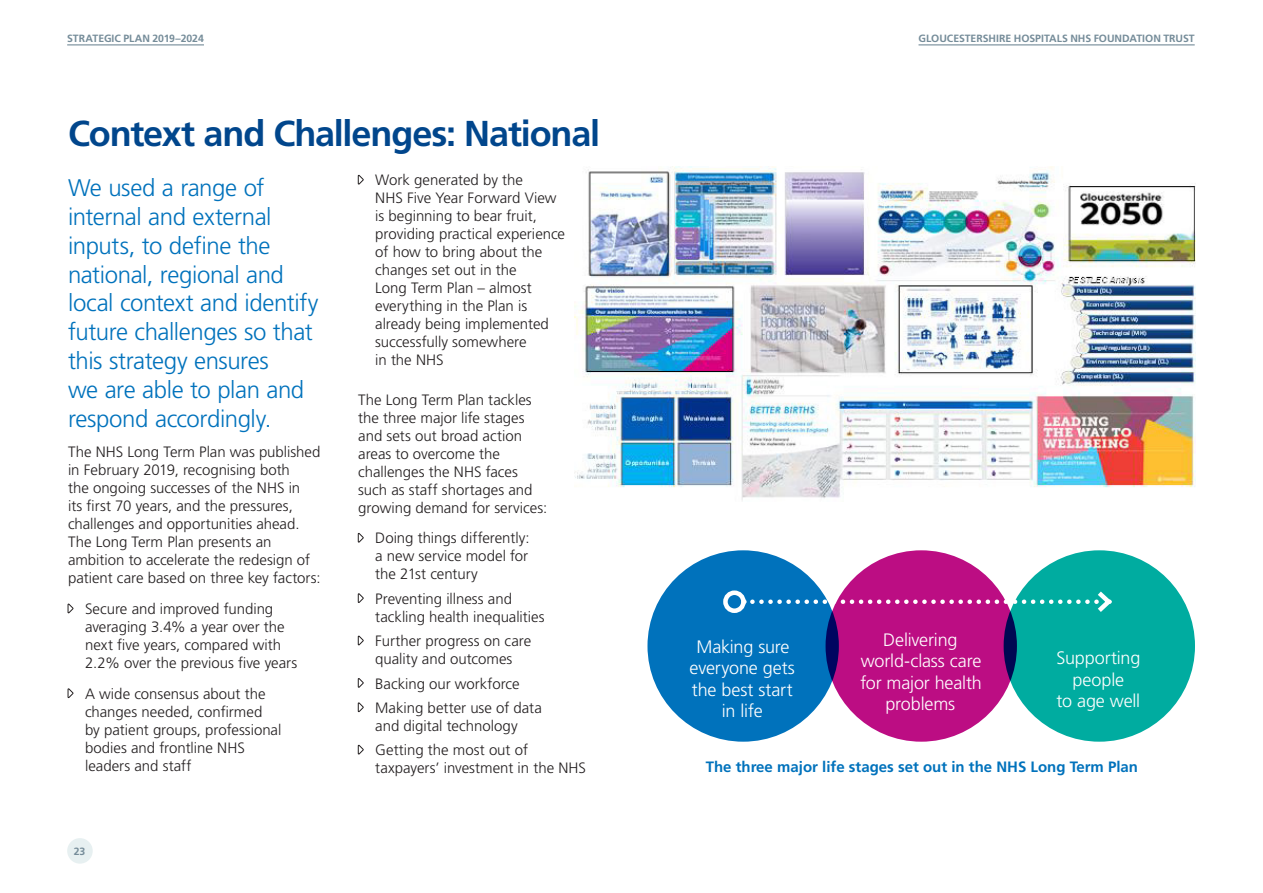
<style>
.page{position:relative;width:1263px;height:893px;background:#fff}
.page>*{position:absolute;margin:0;border:0;box-sizing:border-box;transform-origin:0 0}
.H1__P{font:700 36px "Frutiger LT Std";letter-spacing:-.03em;color:#01468c}
.Body__P{font:300 24px/28.8px "Frutiger LT Std";letter-spacing:-.02em;color:#0072bc}
.t1{font:300 18px/21.6px "Frutiger LT Std";letter-spacing:-.01em;color:#fff;text-align:center}
.Body__P-2{font:300 15px/18px "Frutiger LT Std";color:#231f20}
.t2{font:700 15px "Frutiger";color:#0072bc}
.t3{font:700 10.5px "Frutiger LT Std";color:#758c99}
</style>
<div class="page">
<hr style="left:67px;top:44px;width:137px;height:1px;background:#758c99">
<div style="left:67px;top:838px;width:26px;height:26px;background:#e7f0f1;border-radius:50%"></div>
<hr style="left:918px;top:44px;width:277px;height:1px;background:#758c99">
<img style="left:575px;top:167px;width:620px;height:334px">
<svg style="left:67px;top:603px;width:7px;height:11px"></svg>
<svg style="left:67px;top:688px;width:7px;height:11px"></svg>
<svg style="left:357px;top:174px;width:7px;height:11px"></svg>
<svg style="left:357px;top:533px;width:7px;height:10px"></svg>
<svg style="left:357px;top:593px;width:7px;height:10px"></svg>
<svg style="left:357px;top:635px;width:7px;height:11px"></svg>
<svg style="left:357px;top:678px;width:7px;height:10px"></svg>
<svg style="left:357px;top:702px;width:7px;height:11px"></svg>
<svg style="left:357px;top:744px;width:7px;height:11px"></svg>
<div style="left:647px;top:550px;width:192px;height:192px;background:#0072bc;border-radius:50%"></div>
<div style="left:1004px;top:550px;width:191px;height:192px;background:#00aca0;border-radius:50%"></div>
<div style="left:825px;top:550px;width:192px;height:192px;background:#bc0d83;border-radius:50%"></div>
<div style="left:723px;top:590px;width:23px;height:23px;border:4px solid #fff;border-radius:50%"></div>
<svg style="left:752px;top:587px;width:360px;height:30px"></svg>
<p class="t3" style="left:67px;top:32px;width:138px">STRATEGIC PLAN 2019–2024</p>
<p class="H1__P" style="left:68px;top:112px;width:534px">Context and Challenges: National</p>
<p class="Body__P" style="left:68px;top:174px;width:252px">We used a range of internal and external inputs, to define the national, regional and local context and identify future challenges so that this strategy ensures<br>we are able to plan and respond accordingly.</p>
<p class="Body__P-2" style="left:68px;top:443px;width:254px">The NHS Long Term Plan was published in February 2019, recognising both<br>the ongoing successes of the NHS in<br>its first 70 years, and the pressures, challenges and opportunities ahead.<br>The Long Term Plan presents an ambition to accelerate the redesign of patient care based on three key factors:</p>
<p class="Body__P-2" style="left:85px;top:600px;width:214px">Secure and improved funding averaging 3.4% a year over the next five years, compared with<br>2.2% over the previous five years</p>
<p class="Body__P-2" style="left:85px;top:685px;width:198px">A wide consensus about the changes needed, confirmed<br>by patient groups, professional bodies and frontline NHS leaders and staff</p>
<p class="Body__P-2" style="left:375px;top:171px;width:191px">Work generated by the<br>NHS Five Year Forward View is beginning to bear fruit, providing practical experience of how to bring about the changes set out in the<br>Long Term Plan – almost everything in the Plan is already being implemented successfully somewhere<br>in the NHS</p>
<p class="Body__P-2" style="left:358px;top:391px;width:190px">The Long Term Plan tackles the three major life stages and sets out broad action areas to overcome the challenges the NHS faces such as staff shortages and growing demand for services:</p>
<p class="Body__P-2" style="left:375px;top:529px;width:156px;text-align:justify">Doing things differently: a new service model for the 21st century</p>
<p class="Body__P-2" style="left:375px;top:590px;width:171px">Preventing illness and tackling health inequalities</p>
<p class="Body__P-2" style="left:375px;top:632px;width:157px">Further progress on care quality and outcomes</p>
<p class="Body__P-2" style="left:375px;top:675px;width:146px">Backing our workforce</p>
<p class="Body__P-2" style="left:375px;top:699px;width:168px">Making better use of data and digital technology</p>
<p class="Body__P-2" style="left:375px;top:741px;width:212px">Getting the most out of taxpayers’ investment in the NHS</p>
<p class="t3" style="left:74px;top:845px;width:13px">23</p>
<p class="t3" style="left:918px;top:32px;width:278px">GLOUCESTERSHIRE HOSPITALS NHS FOUNDATION TRUST</p>
<p class="t1" style="left:860px;top:629px;width:123px">Delivering world-class care for major health problems</p>
<p class="t1" style="left:690px;top:636px;width:107px">Making sure everyone gets the best start in life</p>
<p class="t1" style="left:1056px;top:647px;width:85px">Supporting people<br>to age well</p>
<p class="t2" style="left:706px;top:758px;width:434px">The three major life stages set out in the NHS Long Term Plan</p>
</div>
